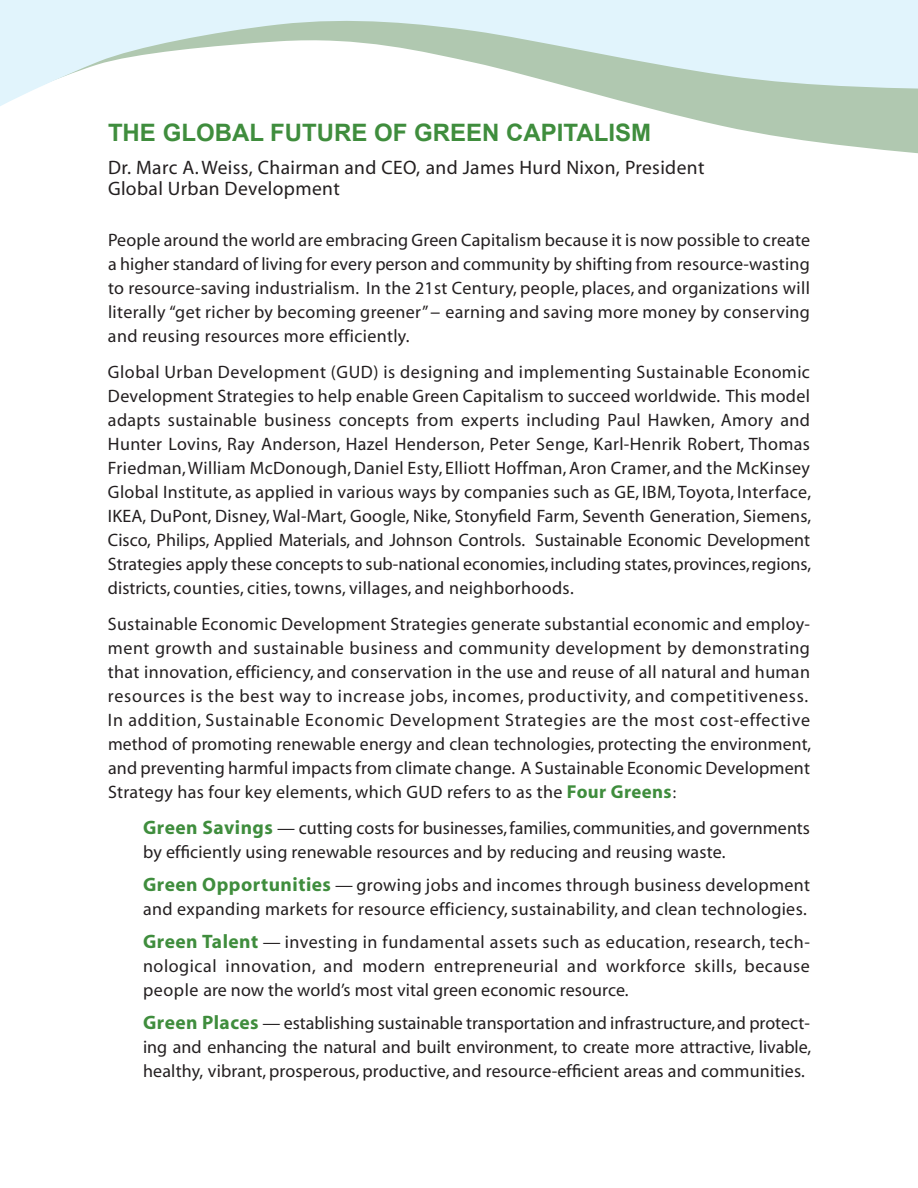
<style>
.page{position:relative;width:918px;height:1188px;background:#fff}
.page>*{position:absolute;margin:0;border:0;box-sizing:border-box;transform-origin:0 0}
.t1{font:700 24px "Arial";color:#3f8d3d}
.t2{font:19.5px/21px "Myriad";letter-spacing:.02em;color:#231f20}
.t3{font:18px/24px "Myriad";letter-spacing:.02em;color:#231f20;text-align:justify}
.t4{font:18px/24px "Myriad";color:#231f20}
.s1{font-weight:700;font-size:18.75px;color:#3f8d3d}
.s2{font-size:16.5px}
.s3{font-weight:700;font-size:19.5px;color:#3f8d3d}
</style>
<div class="page">
<svg style="left:0;top:0;width:918px;height:154px"></svg>
<h1 class="t1" style="left:108px;top:117px;width:545px">THE GLOBAL FUTURE OF GREEN CAPITALISM</h1>
<p class="t2" style="left:108px;top:158px;width:598px">Dr. Marc A. Weiss, Chairman and CEO, and James Hurd Nixon, President<br>Global Urban Development</p>
<p class="t3" style="left:108px;top:229px;width:704px">People around the world are embracing Green Capitalism because it is now possible to create a higher standard of living for every person and community by shifting from resource-wasting to resource-saving industrialism. In the 21st Century, people, places, and organizations will literally “get richer by becoming greener” - earning and saving more money by conserving and reusing resources more efficiently.</p>
<p class="t3" style="left:108px;top:361px;width:705px">Global Urban Development (GUD) is designing and implementing Sustainable Economic Development Strategies to help enable Green Capitalism to succeed worldwide. This model adapts sustainable business concepts from experts including Paul Hawken, Amory and Hunter Lovins, Ray Anderson, Hazel Henderson, Peter Senge, Karl-Henrik Robert, Thomas Friedman, William McDonough, Daniel Esty, Elliott Hoffman, Aron Cramer, and the McKinsey Global Institute, as applied in various ways by companies such as GE, IBM, Toyota, Interface, IKEA, DuPont, Disney, Wal-Mart, Google, Nike, Stonyfield Farm, Seventh Generation, Siemens, Cisco, Philips, Applied Materials, and Johnson Controls. Sustainable Economic Development Strategies apply these concepts to sub-national economies, including states, provinces, regions, districts, counties, cities, towns, villages, and neighborhoods.</p>
<p class="t3" style="left:108px;top:613px;width:705px;text-align:left">Sustainable Economic Development Strategies generate substantial economic and employ&shy;ment growth and sustainable business and community development by demonstrating that innovation, efficiency, and conservation in the use and reuse of all natural and human resources is the best way to increase jobs, incomes, productivity, and competitiveness.<br>In addition, Sustainable Economic Development Strategies are the most cost-effective method of promoting renewable energy and clean technologies, protecting the environment, and preventing harmful impacts from climate change. A Sustainable Economic Development Strategy has four key elements, which GUD refers to as the <span class="s1">Four Greens</span><span class="s2">:</span></p>
<p class="t4" style="left:143px;top:817px;width:668px"><span class="s3">Green Savings</span> — cutting costs for businesses, families, communities, and governments by efficiently using renewable resources and by reducing and reusing waste.</p>
<p class="t3" style="left:143px;top:874px;width:668px"><span class="s3">Green Opportunities</span> — growing jobs and incomes through business development and expanding markets for resource efficiency, sustainability, and clean technologies.</p>
<p class="t3" style="left:143px;top:931px;width:668px"><span class="s3">Green Talent</span> — investing in fundamental assets such as education, research, tech&shy;nological innovation, and modern entrepreneurial and workforce skills, because people are now the world’s most vital green economic resource.</p>
<p class="t3" style="left:143px;top:1012px;width:670px"><span class="s3">Green Places</span> — establishing sustainable transportation and infrastructure, and protect&shy;ing and enhancing the natural and built environment, to create more attractive, livable, healthy, vibrant, prosperous, productive, and resource-efficient areas and communities.</p>
</div>
